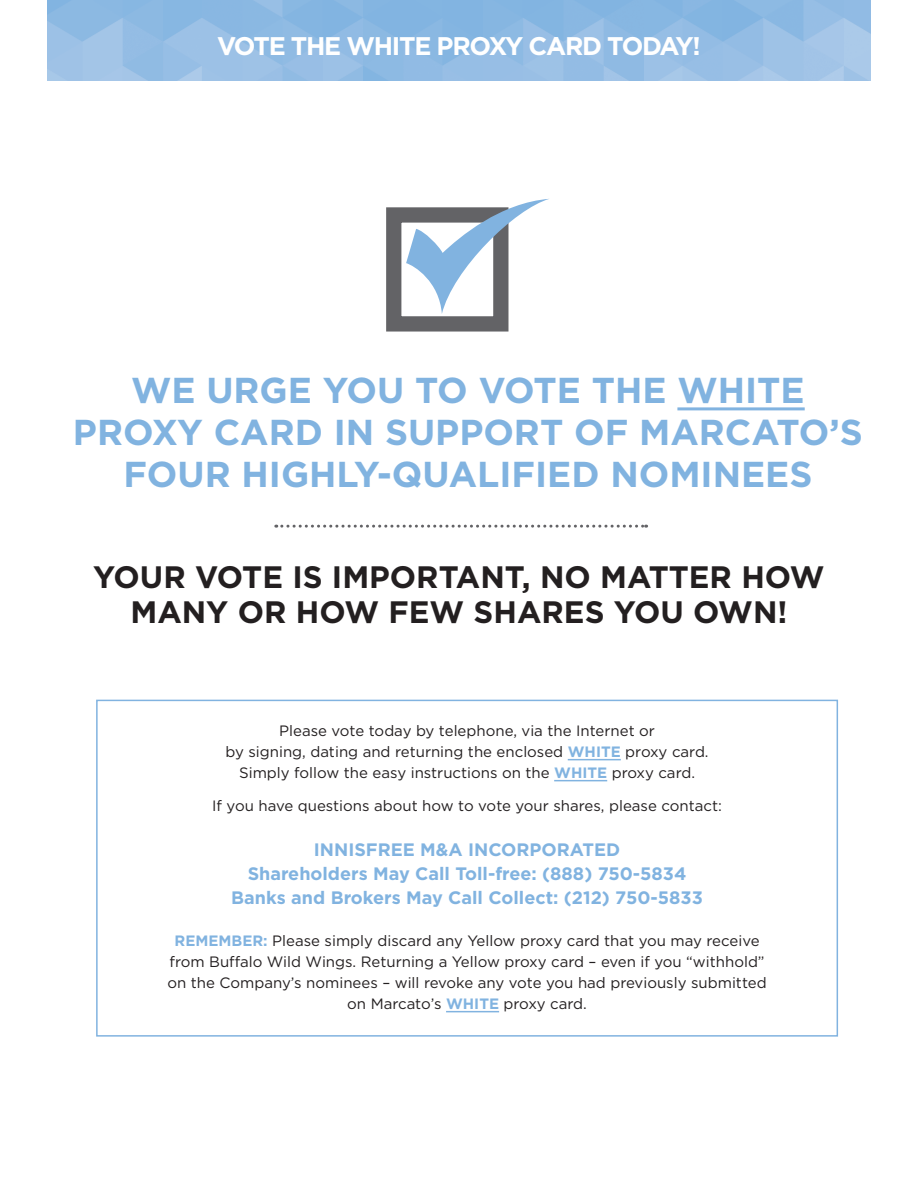
<style>
.page{position:relative;width:918px;height:1188px;background:#fff}
.page>*{position:absolute;margin:0;border:0;box-sizing:border-box;transform-origin:0 0}
.t1{font:700 36px/42px "Gotham";color:#81b3e0;text-align:center}
.t2{font:700 31.05px/34.7px "Gotham";color:#231f20;text-align:center}
.t3{font:700 25.5px "Gotham";letter-spacing:-.05em;color:#fff}
.t4{font:700 18px "Gotham";color:#81b3e0}
.t5{font:15px/21px "Gotham";color:#231f20;text-align:center}
.s1{font-weight:700;color:#81b3e0}
</style>
<div class="page">
<div style="left:96px;top:700px;width:742px;height:337px;border:2px solid #81b3e0"></div>
<hr style="left:568px;top:759px;width:53px;height:1px;background:#81b3e0">
<hr style="left:554px;top:780px;width:53px;height:1px;background:#81b3e0">
<hr style="left:446px;top:1011px;width:53px;height:1px;background:#81b3e0">
<img style="left:47px;top:0;width:824px;height:81px">
<hr style="left:677px;top:407px;width:128px;height:3px;background:#81b3e0">
<div style="left:386px;top:207px;width:122px;height:125px;border:15px solid #636366"></div>
<svg style="left:406px;top:199px;width:143px;height:115px"></svg>
<svg style="left:276px;top:525px;width:371px;height:3px"></svg>
<p class="t3" style="left:217px;top:31px;width:485px">VOTE THE WHITE PROXY CARD TODAY!</p>
<p class="t1" style="left:73px;top:368px;width:791px">WE URGE YOU TO VOTE THE WHITE<br>PROXY CARD IN SUPPORT OF MARCATO’S<br>FOUR HIGHLY-QUALIFIED NOMINEES</p>
<p class="t2" style="left:93px;top:559px;width:733px">YOUR VOTE IS IMPORTANT, NO MATTER HOW<br>MANY OR HOW FEW SHARES YOU OWN!</p>
<p class="t5" style="left:279px;top:720px;width:377px">Please vote today by telephone, via the Internet or</p>
<p class="t5" style="left:226px;top:741px;width:485px">by signing, dating and returning the enclosed <span class="s1">WHITE</span> proxy card.</p>
<p class="t5" style="left:239px;top:762px;width:457px">Simply follow the easy instructions on the <span class="s1">WHITE</span> proxy card.</p>
<p class="t5" style="left:212px;top:795px;width:511px">If you have questions about how to vote your shares, please contact:</p>
<p class="t4" style="left:314px;top:839px;width:308px">INNISFREE M&amp;A INCORPORATED</p>
<p class="t4" style="left:248px;top:863px;width:440px">Shareholders May Call Toll-free: (888) 750-5834</p>
<p class="t4" style="left:231px;top:887px;width:473px">Banks and Brokers May Call Collect: (212) 750-5833</p>
<p class="t5" style="left:167px;top:930px;width:601px"><span class="s1">REMEMBER:</span> Please simply discard any Yellow proxy card that you may receive from Buffalo Wild Wings. Returning a Yellow proxy card – even if you “withhold” on the Company’s nominees – will revoke any vote you had previously submitted on Marcato’s <span class="s1">WHITE</span> proxy card.</p>
</div>
